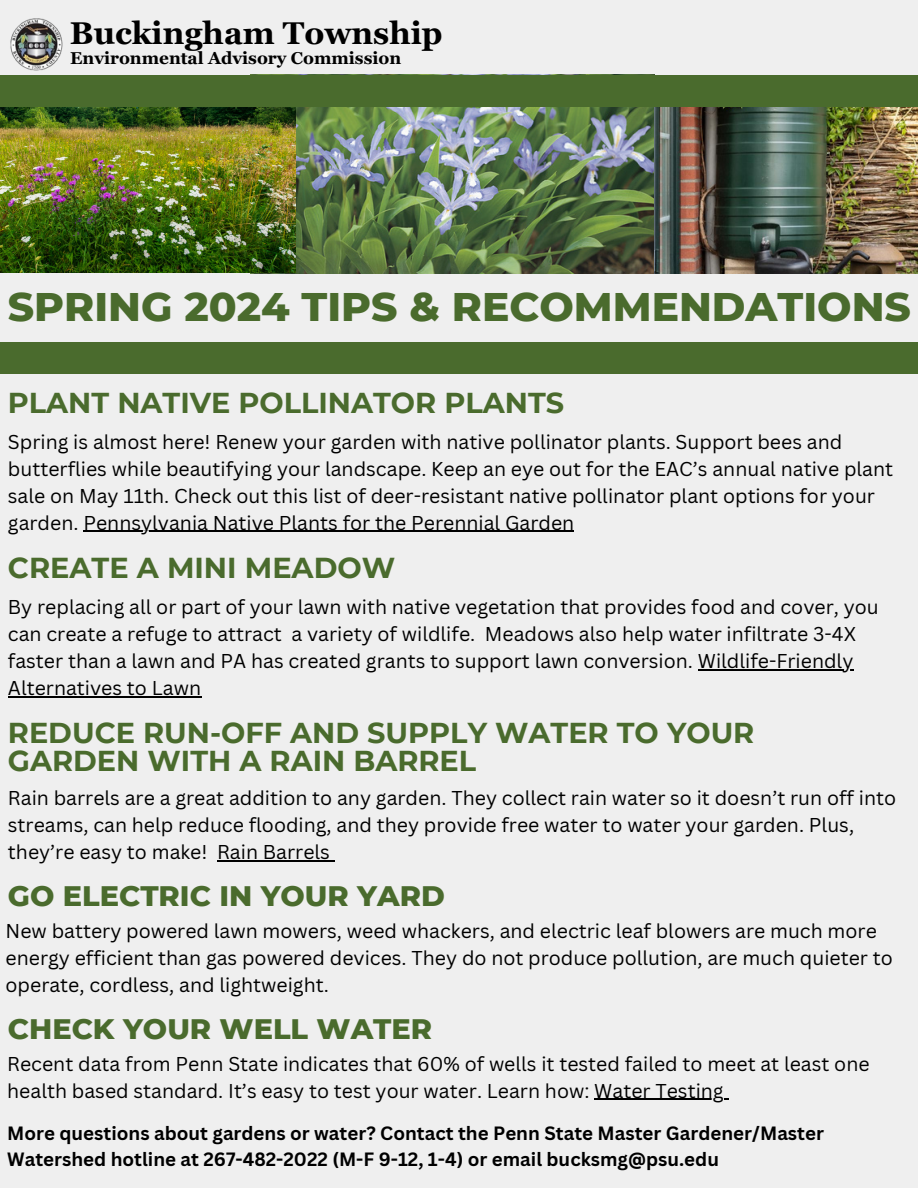
<style>
.page{position:relative;width:918px;height:1188px;background:#efefef}
.page>*{position:absolute;margin:0;border:0;box-sizing:border-box;transform-origin:0 0}
.t1{font:800 40.8px "Montserrat";color:#4a6b2d}
.t2{font:700 31.5px "Georgia Pro";color:#000}
.t3{font:700 28.8px/28.2px "Montserrat";color:#4a6b2d}
.t4{font:800 28.8px "Montserrat";color:#4a6b2d}
.t5{font:19.5px/27px "Canva Sans";color:#000}
.t6{font:700 18.75px/25.8px "Canva Sans";color:#000}
.t7{font:700 17.1px "Georgia Pro";color:#000}
</style>
<div class="page">
<img style="left:250px;top:107px;width:404px;height:167px">
<img style="left:655px;top:107px;width:263px;height:166px">
<img style="left:0;top:107px;width:296px;height:166px">
<div style="left:0;top:342px;width:918px;height:32px;background:#4a6b2d"></div>
<hr style="left:83px;top:531px;width:491px;height:1px;background:#000">
<hr style="left:698px;top:669px;width:155px;height:1px;background:#000">
<hr style="left:8px;top:696px;width:193px;height:1px;background:#000">
<img style="left:10px;top:18px;width:53px;height:53px">
<hr style="left:217px;top:860px;width:113px;height:1px;background:#000">
<hr style="left:594px;top:1099px;width:130px;height:1px;background:#000">
<div style="left:0;top:75px;width:918px;height:32px;background:#4a6b2d"></div>
<h2 class="t2" style="left:70px;top:15px;width:374px">Buckingham Township</h2>
<h5 class="t7" style="left:70px;top:48px;width:333px">Environmental Advisory Commission</h5>
<h2 class="t1" style="left:8px;top:282px;width:905px">SPRING 2024 TIPS &amp; RECOMMENDATIONS</h2>
<h5 class="t3" style="left:8px;top:388px;width:558px">PLANT NATIVE POLLINATOR PLANTS</h5>
<h3 class="t5" style="left:8px;top:428px;width:887px">Spring is almost here! Renew your garden with native pollinator plants. Support bees and butterflies while beautifying your landscape. Keep an eye out for the EAC’s annual native plant sale on May 11th. Check out this list of deer-resistant native pollinator plant options for your garden. Pennsylvania Native Plants for the Perennial Garden</h3>
<h2 class="t3" style="left:8px;top:554px;width:389px">CREATE A MINI MEADOW</h2>
<p class="t5" style="left:8px;top:593px;width:872px">By replacing all or part of your lawn with native vegetation that provides food and cover, you can create a refuge to attract a variety of wildlife. Meadows also help water infiltrate 3-4X faster than a lawn and PA has created grants to support lawn conversion. Wildlife-Friendly</p>
<h1 class="t5" style="left:8px;top:674px;width:195px">Alternatives to Lawn</h1>
<h2 class="t3" style="left:8px;top:718px;width:748px">REDUCE RUN-OFF AND SUPPLY WATER TO YOUR<br>GARDEN WITH A RAIN BARREL</h2>
<h5 class="t5" style="left:8px;top:784px;width:890px">Rain barrels are a great addition to any garden. They collect rain water so it doesn’t run off into streams, can help reduce flooding, and they provide free water to water your garden. Plus, they’re easy to make! Rain Barrels</h5>
<h2 class="t4" style="left:8px;top:878px;width:439px">GO ELECTRIC IN YOUR YARD</h2>
<h5 class="t5" style="left:6px;top:916px;width:889px">New battery powered lawn mowers, weed whackers, and electric leaf blowers are much more energy efficient than gas powered devices. They do not produce pollution, are much quieter to operate, cordless, and lightweight.</h5>
<h4 class="t4" style="left:8px;top:1011px;width:426px">CHECK YOUR WELL WATER</h4>
<p class="t5" style="left:7px;top:1049px;width:864px">Recent data from Penn State indicates that 60% of wells it tested failed to meet at least one health based standard. It’s easy to test your water. Learn how: Water Testing</p>
<p class="t6" style="left:7px;top:1120px;width:818px">More questions about gardens or water? Contact the Penn State Master Gardener/Master<br>Watershed hotline at 267-482-2022 (M-F 9-12, 1-4) or email bucksmg@psu.edu</p>
</div>
